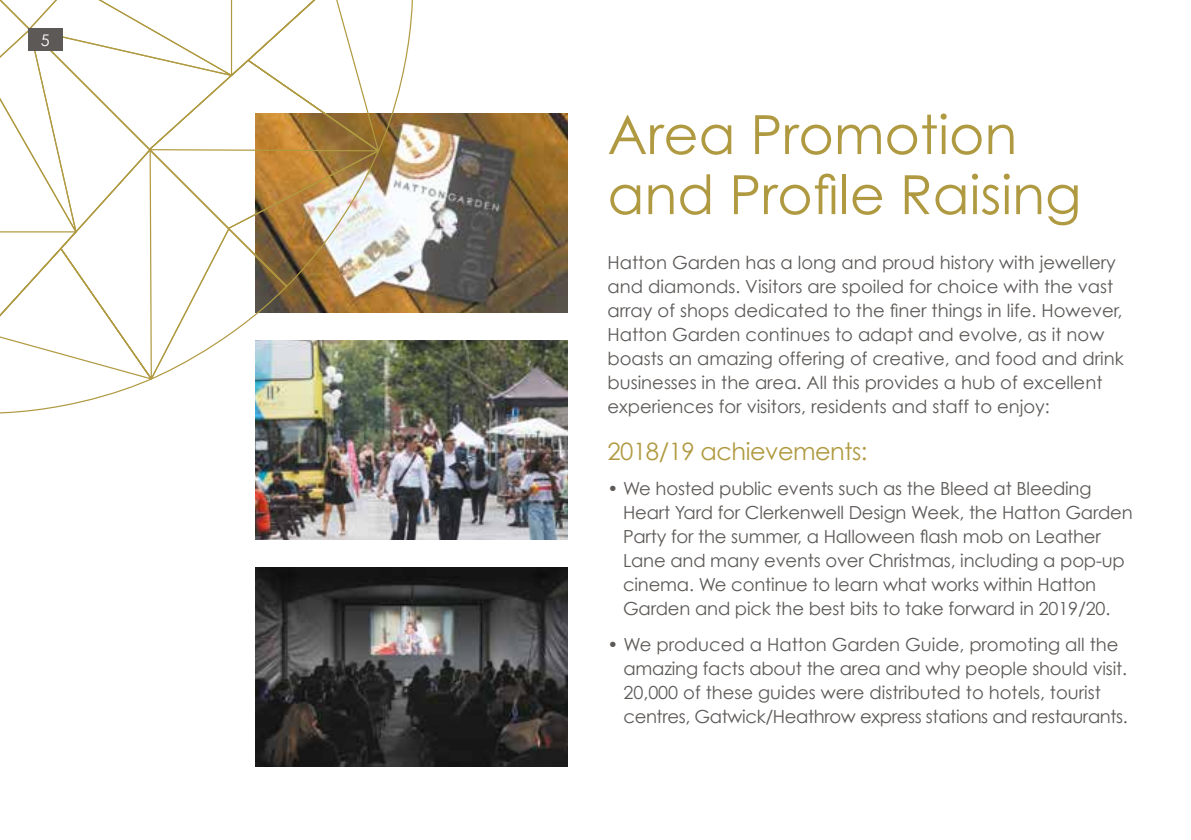
<style>
.page{position:relative;width:1191px;height:840px;background:#fff}
.page>*{position:absolute;margin:0;border:0;box-sizing:border-box;transform-origin:0 0}
.t1{font:54px/60px "Century Gothic";color:#b09a41}
.t2{font:24px "Century Gothic";letter-spacing:-.02em;color:#b09a41}
.t3{font:18px/24px "Century Gothic";color:#5c5957}
.t4{font:16px "Century Gothic";color:#fff}
</style>
<div class="page">
<img style="left:414px;top:113px;width:153px;height:199px">
<svg style="left:0;top:0;width:414px;height:414px"></svg>
<img style="left:255px;top:340px;width:312px;height:199px">
<img style="left:255px;top:567px;width:312px;height:199px">
<div style="left:28px;top:28px;width:34px;height:23px;background:#5c5957"></div>
<p class="t4" style="left:41px;top:30px;width:10px">5</p>
<h1 class="t1" style="left:607px;top:104px;width:475px">Area Promotion and Profile Raising</h1>
<p class="t3" style="left:607px;top:250px;width:518px">Hatton Garden has a long and proud history with jewellery and diamonds. Visitors are spoiled for choice with the vast array of shops dedicated to the finer things in life. However, Hatton Garden continues to adapt and evolve, as it now boasts an amazing offering of creative, and food and drink businesses in the area. All this provides a hub of excellent experiences for visitors, residents and staff to enjoy:</p>
<h2 class="t2" style="left:607px;top:436px;width:262px">2018/19 achievements:</h2>
<p class="t3" style="left:623px;top:476px;width:511px;text-indent:-16px">• We hosted public events such as the Bleed at Bleeding Heart Yard for Clerkenwell Design Week, the Hatton Garden Party for the summer, a Halloween flash mob on Leather Lane and many events over Christmas, including a pop-up cinema. We continue to learn what works within Hatton Garden and pick the best bits to take forward in 2019/20.</p>
<p class="t3" style="left:623px;top:631px;width:506px;text-indent:-16px">• We produced a Hatton Garden Guide, promoting all the amazing facts about the area and why people should visit.<br>20,000 of these guides were distributed to hotels, tourist centres, Gatwick/Heathrow express stations and restaurants.</p>
</div>
